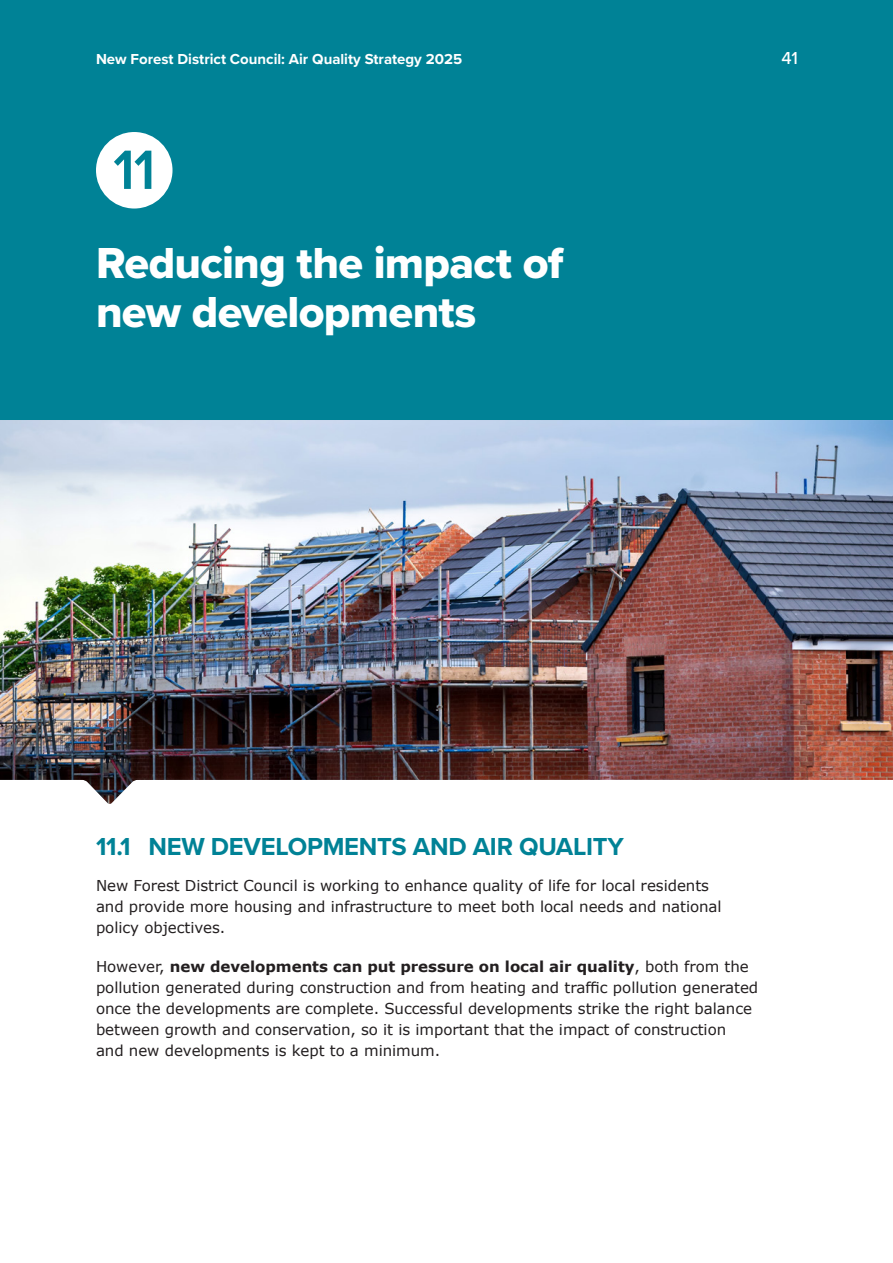
<style>
.page{position:relative;width:893px;height:1263px;background:#fff}
.page>*{position:absolute;margin:0;border:0;box-sizing:border-box;transform-origin:0 0}
.t1{font:600 57.3px "Proxima Nova";color:#008296}
.t2{font:45px/49.5px "Proxima Nova Extrabld";letter-spacing:-.015em;color:#fff}
.t3{font:700 25.5px "Proxima Nova";letter-spacing:-.01em;color:#008296}
.t4{font:500 18px "Proxima Nova";color:#fff}
.Body{font:15px/21px "Verdana";letter-spacing:-.005em;color:#231f20}
.t5{font:700 15px "Proxima Nova";color:#fff}
.s1{font-weight:700}
</style>
<div class="page">
<div style="left:0;top:0;width:893px;height:435px;background:#008296"></div>
<div style="left:96px;top:132px;width:76px;height:77px;background:#fff;border-radius:50%"></div>
<img style="left:0;top:420px;width:893px;height:384px">
<p class="t5" style="left:96px;top:48px;width:368px">New Forest District Council: Air Quality Strategy 2025</p>
<p class="t4" style="left:781px;top:44px;width:18px">41</p>
<h1 class="t1" style="left:113px;top:127px;width:44px">11</h1>
<h1 class="t2" style="left:96px;top:237px;width:469px">Reducing the impact of new developments</h1>
<h2 class="t3" style="left:96px;top:827px;width:529px">11.1 NEW DEVELOPMENTS AND AIR QUALITY</h2>
<p class="Body" style="left:96px;top:875px;width:627px">New Forest District Council is working to enhance quality of life for local residents and provide more housing and infrastructure to meet both local needs and national policy objectives.</p>
<p class="Body" style="left:96px;top:956px;width:664px">However, <span class="s1">new developments can put pressure on local air quality</span>, both from the pollution generated during construction and from heating and traffic pollution generated once the developments are complete. Successful developments strike the right balance between growth and conservation, so it is important that the impact of construction<br>and new developments is kept to a minimum.</p>
</div>
